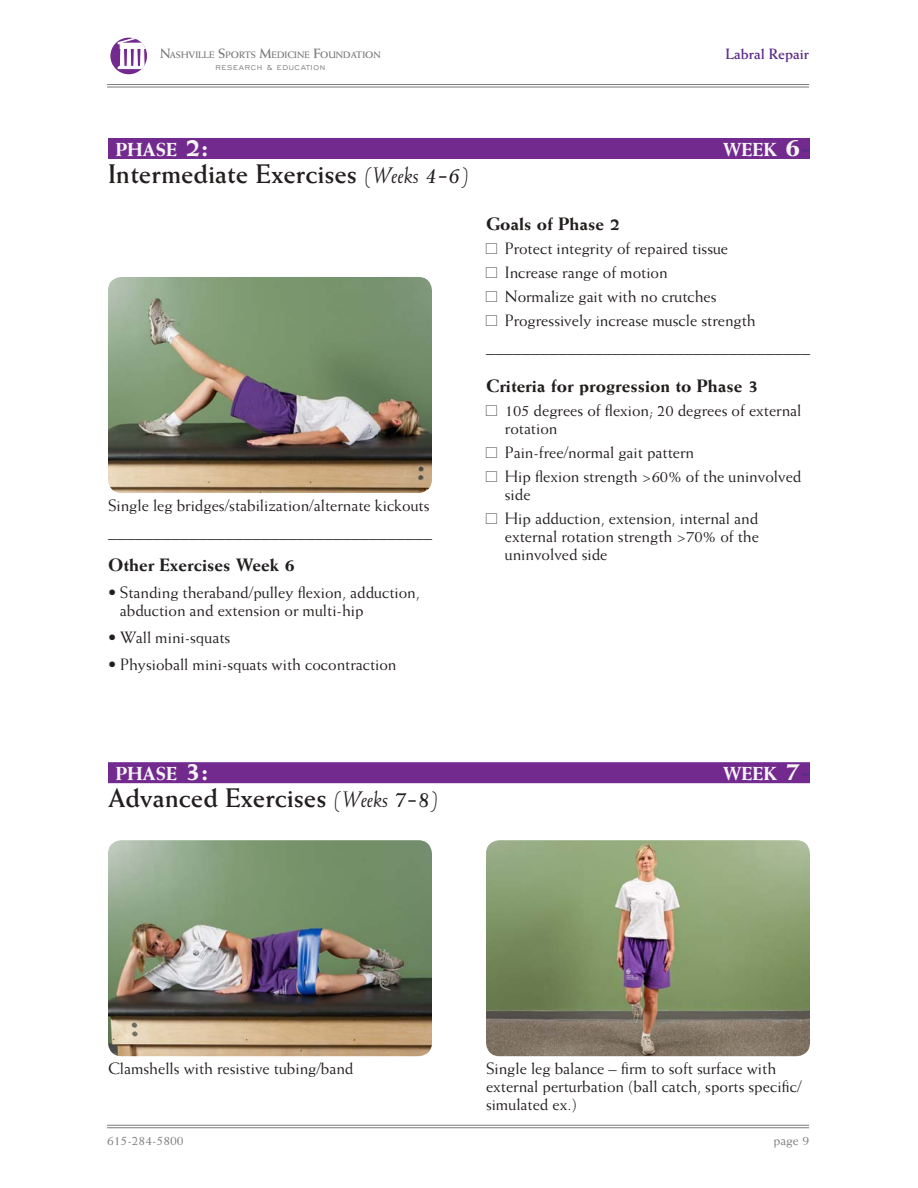
<style>
.page{position:relative;width:918px;height:1188px;background:#fff}
.page>*{position:absolute;margin:0;border:0;box-sizing:border-box;transform-origin:0 0}
.t1{font:700 27px "Weiss";color:#241f1f}
.t2{font:800 18.9px "Weiss";color:#f6f5f5}
.t3{font:18px "Weiss";color:#241f1f}
.t4{font:800 18px "Weiss";color:#241f1f}
.t5{font:16.5px/18px "Weiss";letter-spacing:-.005em;color:#241f1f}
.t6{font:700 15px "Weiss";color:#5c298a}
.t7{font:13.5px "Weiss";color:#7d7b7d}
.t8{font:700 9.45px "Weiss";color:#7d7b7d}
.t9{font:9px "Engravers Gothic BT";letter-spacing:.075em;color:#7d7b7d}
.s1{font-size:13.5px}
.s2{font-size:27px}
.s3{font-size:27px;color:#5c298a}
.s4{font-weight:400;font-style:italic;font-size:22.5px}
.s5{font-weight:400;font-style:italic;font-size:30px}
.s6{font-family:"Carta";font-size:13.5px}
</style>
<div class="page">
<svg style="left:110px;top:38px;width:37px;height:36px"></svg>
<svg style="left:118px;top:38px;width:29px;height:31px"></svg>
<hr style="left:107px;top:1125px;width:702px;height:1px;background:#7d7b7d">
<hr style="left:107px;top:1127px;width:702px;height:1px;background:#7d7b7d">
<hr style="left:107px;top:84px;width:702px;height:1px;background:#7d7b7d">
<hr style="left:107px;top:87px;width:702px;height:1px;background:#7d7b7d">
<div style="left:108px;top:138px;width:702px;height:21px;background:#722a8e"></div>
<img style="left:108px;top:277px;width:324px;height:216px">
<div style="left:108px;top:762px;width:702px;height:21px;background:#722a8e"></div>
<img style="left:108px;top:840px;width:324px;height:216px">
<img style="left:486px;top:840px;width:324px;height:216px">
<p class="t8" style="left:160px;top:49px;width:222px"><span class="s1">N</span>ASHVILLE <span class="s1">S</span>PORTS <span class="s1">M</span>EDICINE <span class="s1">F</span>OUNDATION</p>
<p class="t9" style="left:216px;top:62px;width:111px">RESEARCH &amp; EDUCATION</p>
<p class="t6" style="left:726px;top:45px;width:85px">Labral Repair</p>
<p class="t2" style="left:116px;top:138px;width:94px">PHASE <span class="s2">2:</span></p>
<p class="t2" style="left:723px;top:138px;width:89px">WEEK <span class="s2">6</span><span class="s3">-</span></p>
<h1 class="t1" style="left:108px;top:158px;width:362px">Intermediate Exercises <span class="s4">(Weeks</span> <span class="s5">4-6</span><span class="s4">)</span></h1>
<p class="t5" style="left:108px;top:496px;width:323px">Single leg bridges/stabilization/alternate kickouts</p>
<p class="t3" style="left:108px;top:521px;width:325px">____________________________________</p>
<p class="t4" style="left:108px;top:554px;width:189px">Other Exercises Week 6</p>
<p class="t5" style="left:120px;top:583px;width:301px;text-indent:-12px">• Standing theraband/pulley flexion, adduction, abduction and extension or multi-hip</p>
<p class="t5" style="left:108px;top:628px;width:124px">• Wall mini-squats</p>
<p class="t5" style="left:108px;top:655px;width:290px">• Physioball mini-squats with cocontraction</p>
<p class="t4" style="left:486px;top:213px;width:136px">Goals of Phase 2</p>
<p class="t5" style="left:486px;top:236px;width:271px;line-height:24px"><span class="s6">l</span> Protect integrity of repaired tissue<br><span class="s6">l</span> Increase range of motion<br><span class="s6">l</span> Normalize gait with no crutches<br><span class="s6">l</span> Progressively increase muscle strength</p>
<p class="t3" style="left:486px;top:336px;width:325px">____________________________________</p>
<p class="t4" style="left:486px;top:375px;width:274px">Criteria for progression to Phase 3</p>
<p class="t5" style="left:505px;top:401px;width:298px;text-indent:-19px"><span class="s6">l</span> 105 degrees of flexion; 20 degrees of external rotation</p>
<p class="t5" style="left:486px;top:440px;width:317px;line-height:24px"><span class="s6">l</span> Pain-free/normal gait pattern<br><span class="s6">l</span> Hip flexion strength &gt;60% of the uninvolved</p>
<p class="t5" style="left:486px;top:482px;width:274px;line-height:24px;text-indent:19px">side<br><span class="s6">l</span> Hip adduction, extension, internal and</p>
<p class="t5" style="left:505px;top:527px;width:256px">external rotation strength &gt;70% of the uninvolved side</p>
<p class="t2" style="left:116px;top:762px;width:94px">PHASE <span class="s2">3:</span></p>
<p class="t2" style="left:723px;top:762px;width:89px">WEEK <span class="s2">7</span><span class="s3">-</span></p>
<h1 class="t1" style="left:108px;top:782px;width:332px">Advanced Exercises <span class="s4">(Weeks</span> <span class="s5">7-8</span><span class="s4">)</span></h1>
<p class="t5" style="left:108px;top:1059px;width:247px">Clamshells with resistive tubing/band</p>
<p class="t5" style="left:486px;top:1059px;width:317px">Single leg balance – firm to soft surface with external perturbation (ball catch, sports specific/ simulated ex.)</p>
<p class="t7" style="left:107px;top:1132px;width:78px">615-284-5800</p>
<p class="t7" style="left:773px;top:1132px;width:37px">page 9</p>
</div>
